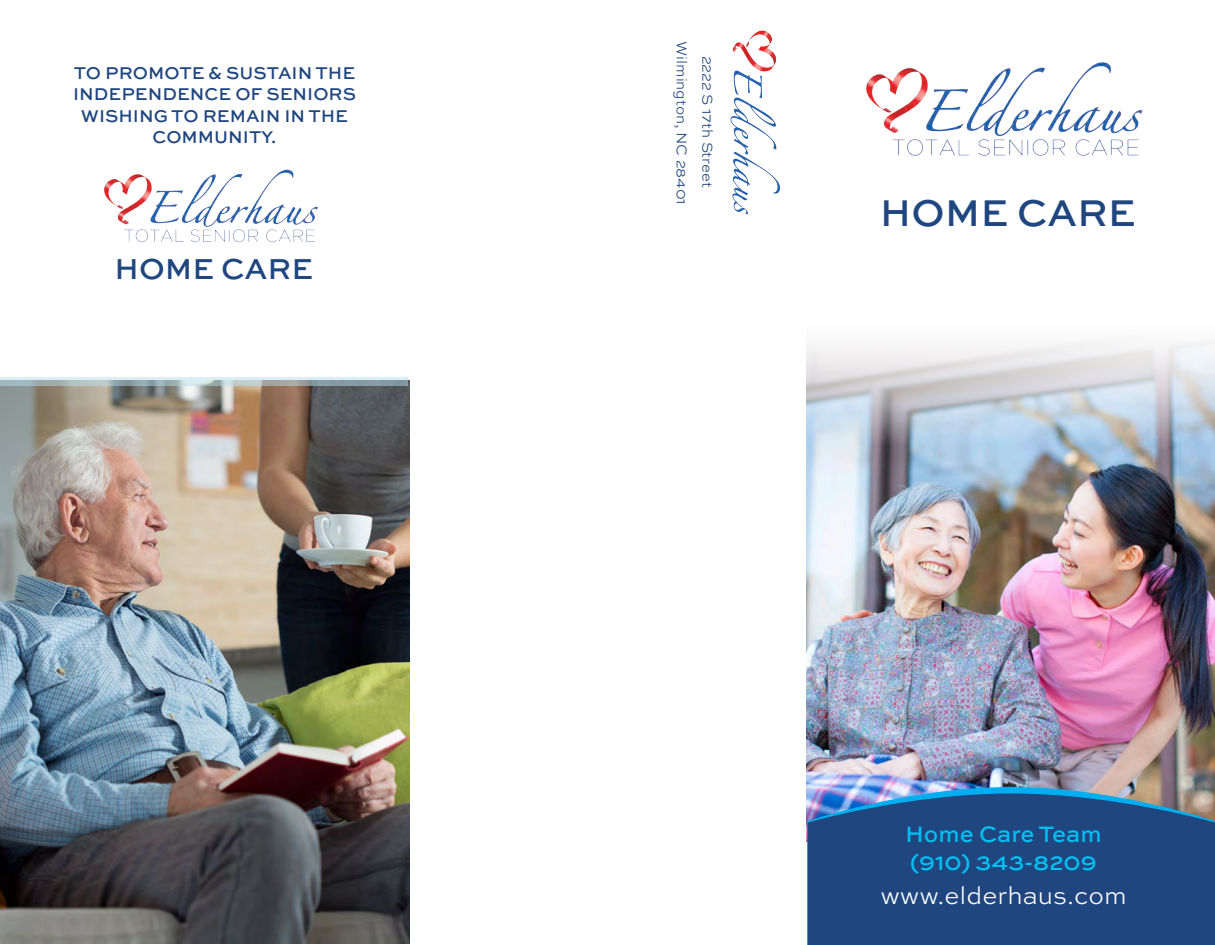
<style>
.page{position:relative;width:1215px;height:945px;background:#fff}
.page>*{position:absolute;margin:0;border:0;box-sizing:border-box;transform-origin:0 0}
.t1{font:500 39.3px "Sweet Sans Pro";color:#20467f}
.t2{font:500 30.45px "Sweet Sans Pro";color:#20467f}
.t3{font:300 25.35px "Sweet Sans Pro";color:#fff}
.t4{font:500 23.55px/28.3px "Sweet Sans Pro";color:#00bdf2}
.t5{font:500 18px/21.6px "Sweet Sans Pro";color:#20467f;text-align:center}
.t6{font:300 15px/25.5px "Sweet Sans Pro";color:#20467f;text-align:center}
</style>
<div class="page">
<img style="left:806px;top:445px;width:409px;height:396px">
<img style="left:807px;top:787px;width:408px;height:7px">
<img style="left:866px;top:62px;width:277px;height:94px">
<svg style="left:806px;top:340px;width:409px;height:105px"></svg>
<svg style="left:807px;top:794px;width:408px;height:151px;background:#244b83"></svg>
<img style="left:731px;top:30px;width:49px;height:185px">
<img style="left:0;top:381px;width:410px;height:562px">
<img style="left:104px;top:169px;width:214px;height:74px">
<svg style="left:0;top:377px;width:408px;height:9px;background:#b4c5ca"></svg>
<p class="t5" style="left:73px;top:61px;width:284px">TO PROMOTE &amp; SUSTAIN THE<br>INDEPENDENCE OF SENIORS<br>WISHING TO REMAIN IN THE<br>COMMUNITY.</p>
<h2 class="t2" style="left:115px;top:246px;width:200px">HOME CARE</h2>
<p class="t6" style="left:721px;top:41px;width:165px;rotate:90deg">2222 S 17th Street<br>Wilmington, NC 28401</p>
<h1 class="t1" style="left:880px;top:184px;width:258px">HOME CARE</h1>
<h3 class="t4" style="left:905px;top:819px;width:198px">Home Care Team (910) 343-8209</h3>
<h3 class="t3" style="left:880px;top:878px;width:248px">www.elderhaus.com</h3>
</div>
